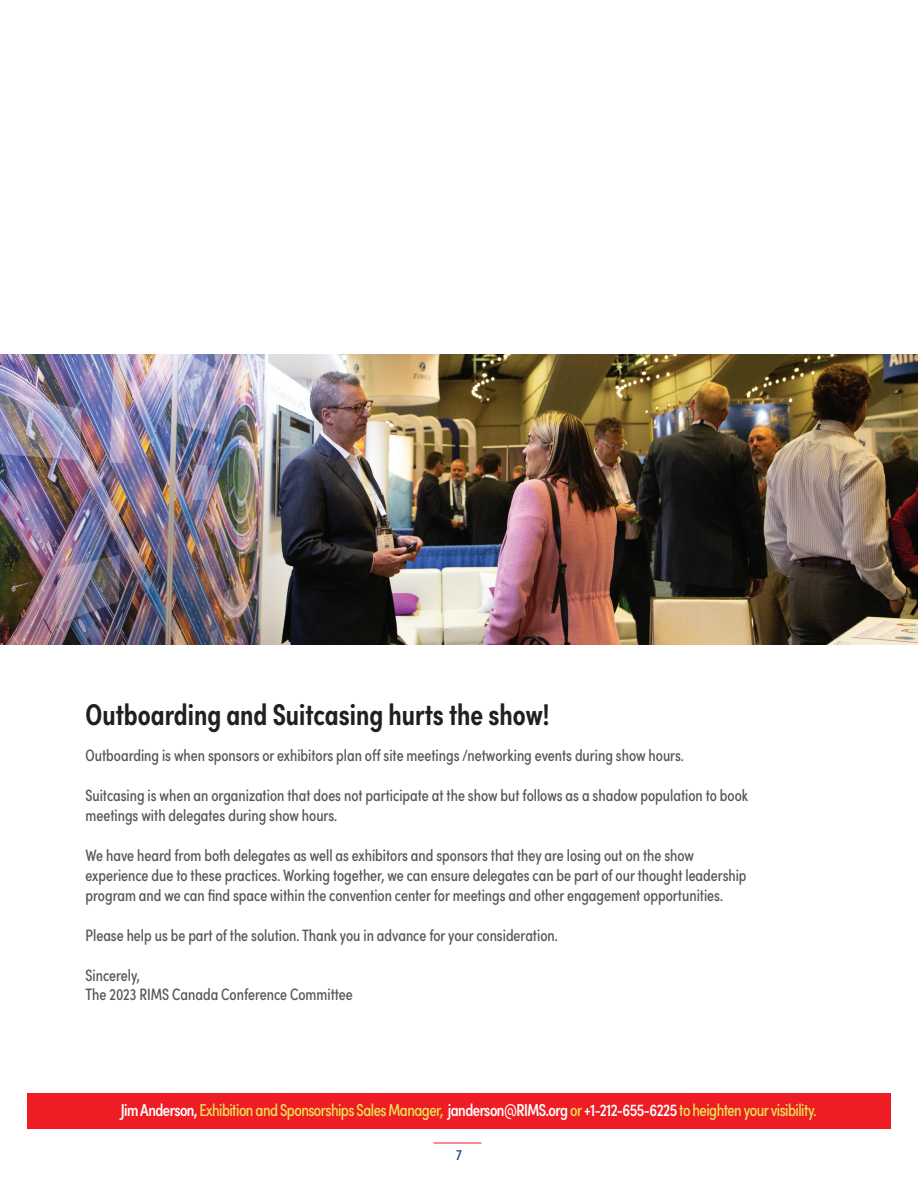
<style>
.page{position:relative;width:918px;height:1188px;background:#fff}
.page>*{position:absolute;margin:0;border:0;box-sizing:border-box;transform-origin:0 0}
.t1{font:600 30px "Sofia Pro Condensed";color:#231f20}
.t2{font:17.25px "Sofia Pro Condensed";letter-spacing:-.03em;color:#e9e255}
.t3{font:16.5px/19.8px "Sofia Pro Condensed";color:#57585a}
.t4{font:15px "Sofia Pro Condensed";color:#154789}
.s1{font-weight:500;color:#fff}
</style>
<div class="page">
<div style="left:27px;top:1094px;width:864px;height:35px;background:#ee1d23"></div>
<img style="left:0;top:355px;width:918px;height:290px">
<hr style="left:434px;top:1143px;width:47px;height:1px;background:#ee1d23">
<h1 class="t1" style="left:86px;top:691px;width:465px">Outboarding and Suitcasing hurts the show!</h1>
<p class="t3" style="left:86px;top:744px;width:600px">Outboarding is when sponsors or exhibitors plan off site meetings /networking events during show hours.</p>
<p class="t3" style="left:86px;top:785px;width:664px">Suitcasing is when an organization that does not participate at the show but follows as a shadow population to book meetings with delegates during show hours.</p>
<p class="t3" style="left:86px;top:844px;width:663px">We have heard from both delegates as well as exhibitors and sponsors that they are losing out on the show experience due to these practices. Working together, we can ensure delegates can be part of our thought leadership program and we can find space within the convention center for meetings and other engagement opportunities.</p>
<p class="t3" style="left:86px;top:924px;width:474px">Please help us be part of the solution. Thank you in advance for your consideration.</p>
<p class="t3" style="left:86px;top:964px;width:269px">Sincerely,<br>The 2023 RIMS Canada Conference Committee</p>
<p class="t2" style="left:121px;top:1098px;width:697px"><span class="s1">Jim Anderson,</span> Exhibition and Sponsorships Sales Manager, <span class="s1">janderson@RIMS.org</span> or <span class="s1">+1-212-655-6225</span> to heighten your visibility.</p>
<p class="t4" style="left:456px;top:1144px;width:7px">7</p>
</div>
